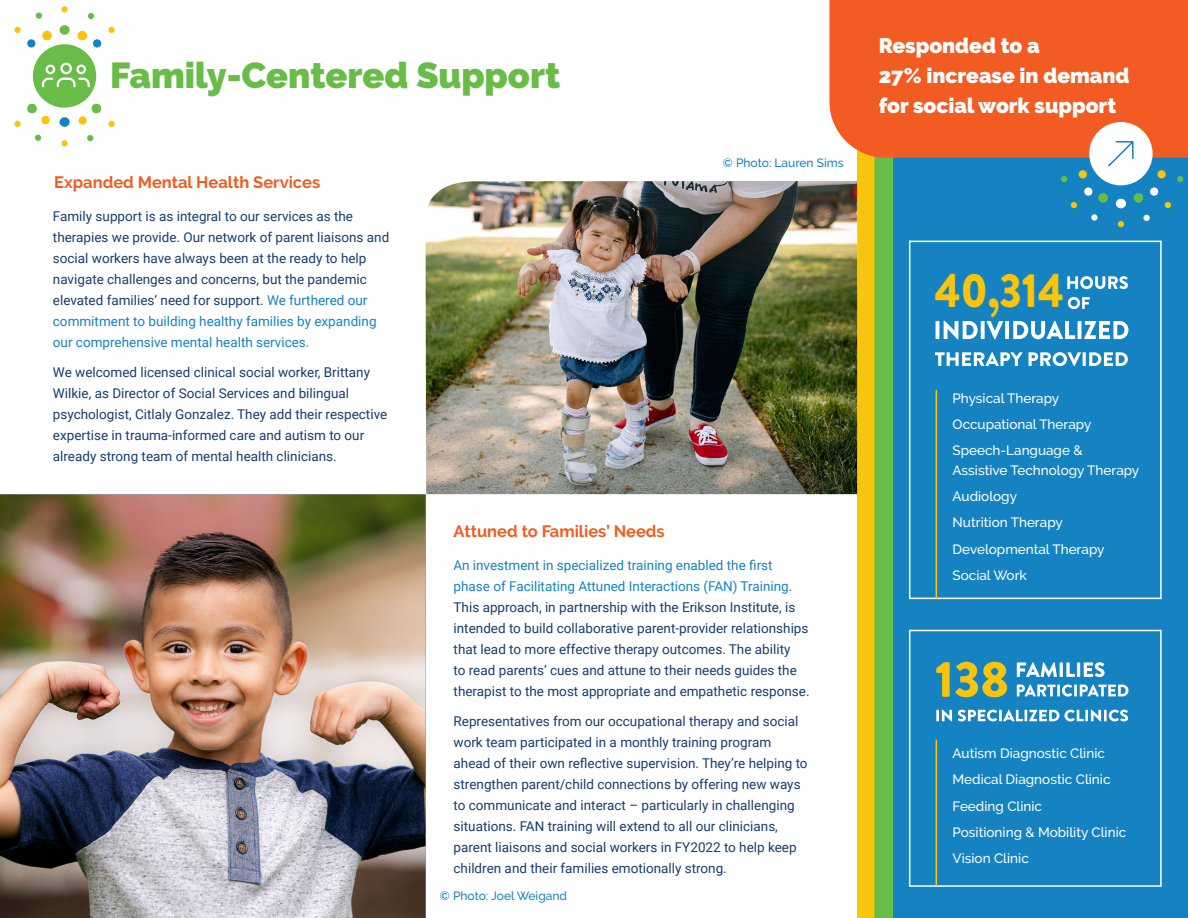
<style>
.page{position:relative;width:1188px;height:918px;background:#fff}
.page>*{position:absolute;margin:0;border:0;box-sizing:border-box;transform-origin:0 0}
.t1{font:900 48px "Brandon Grotesque";color:#f9c40c;scale:.9 1}
.t2{font:900 36px "Raleway";color:#68bc47}
.t3{font:900 21px/30px "Raleway";color:#fff}
.t4{font:700 16.5px "Raleway";color:#f25b21}
.t5{font:13.5px/21px "Roboto";color:#163d6f}
.t6{font:500 13.5px/19.5px "Raleway";color:#fff}
.t7{font:500 12px "Raleway";color:#1583c2}
.s1{color:#1583c2}
</style>
<div class="page">
<div style="left:857px;top:0;width:29px;height:918px;background:#f9c40c"></div>
<div style="left:874px;top:158px;width:19px;height:760px;background:#68bc47"></div>
<div style="left:893px;top:0;width:295px;height:918px;background:#1583c2"></div>
<div style="left:829px;top:0;width:359px;height:158px;background:#f25b21"></div>
<div style="left:33px;top:44px;width:63px;height:64px;background:#68bc47;border-radius:50%"></div>
<div style="left:1089px;top:122px;width:64px;height:63px;background:#fff;border-radius:50%"></div>
<div style="left:60px;top:117px;width:10px;height:10px;background:#1583c2;border-radius:50%"></div>
<div style="left:60px;top:25px;width:10px;height:10px;background:#68bc47;border-radius:50%"></div>
<div style="left:1116px;top:199px;width:10px;height:9px;background:#fff;border-radius:50%"></div>
<div style="left:61px;top:140px;width:7px;height:6px;background:#f9c40c;border-radius:50%"></div>
<svg style="left:61px;top:6px;width:7px;height:7px"></svg>
<svg style="left:1118px;top:221px;width:6px;height:6px"></svg>
<svg style="left:935px;top:352px;width:193px;height:14px"></svg>
<svg style="left:936px;top:321px;width:193px;height:18px"></svg>
<svg style="left:936px;top:710px;width:192px;height:11px"></svg>
<svg style="left:1017px;top:684px;width:112px;height:13px"></svg>
<svg style="left:936px;top:662px;width:71px;height:35px"></svg>
<img style="left:426px;top:181px;width:431px;height:313px">
<img style="left:0;top:494px;width:426px;height:424px">
<svg style="left:108px;top:120px;width:7px;height:7px"></svg>
<svg style="left:14px;top:26px;width:7px;height:7px"></svg>
<svg style="left:1164px;top:202px;width:7px;height:7px"></svg>
<div style="left:1177px;top:176px;width:7px;height:7px;background:#68bc47;border-radius:3px"></div>
<svg style="left:1061px;top:176px;width:7px;height:7px"></svg>
<svg style="left:108px;top:26px;width:7px;height:7px"></svg>
<svg style="left:1071px;top:202px;width:6px;height:7px"></svg>
<svg style="left:14px;top:120px;width:7px;height:7px"></svg>
<svg style="left:27px;top:39px;width:9px;height:9px"></svg>
<svg style="left:1150px;top:187px;width:9px;height:9px"></svg>
<svg style="left:1157px;top:170px;width:9px;height:9px"></svg>
<svg style="left:1078px;top:170px;width:9px;height:9px"></svg>
<svg style="left:88px;top:12px;width:7px;height:7px"></svg>
<svg style="left:1091px;top:214px;width:7px;height:7px"></svg>
<svg style="left:35px;top:134px;width:7px;height:7px"></svg>
<svg style="left:77px;top:30px;width:25px;height:18px"></svg>
<svg style="left:1084px;top:187px;width:24px;height:16px"></svg>
<svg style="left:27px;top:103px;width:23px;height:22px"></svg>
<svg style="left:35px;top:12px;width:7px;height:7px"></svg>
<svg style="left:1143px;top:214px;width:7px;height:7px"></svg>
<svg style="left:87px;top:135px;width:7px;height:7px"></svg>
<svg style="left:42px;top:30px;width:10px;height:11px"></svg>
<svg style="left:1133px;top:193px;width:11px;height:10px"></svg>
<svg style="left:78px;top:103px;width:24px;height:22px"></svg>
<svg style="left:1108px;top:141px;width:26px;height:26px"></svg>
<svg style="left:41px;top:62px;width:49px;height:26px"></svg>
<svg style="left:1067px;top:276px;width:61px;height:13px"></svg>
<svg style="left:1068px;top:297px;width:22px;height:12px"></svg>
<div style="left:909px;top:241px;width:253px;height:358px;border:2px solid #fff"></div>
<div style="left:909px;top:630px;width:253px;height:257px;border:2px solid #fff"></div>
<svg style="left:1017px;top:662px;width:88px;height:15px"></svg>
<hr style="left:936px;top:390px;width:1px;height:209px;background:#f9c40c">
<hr style="left:936px;top:740px;width:1px;height:146px;background:#f9c40c">
<p class="t2" style="left:110px;top:54px;width:452px">Family-Centered Support</p>
<p class="t4" style="left:54px;top:173px;width:268px">Expanded Mental Health Services</p>
<p class="t5" style="left:53px;top:205px;width:338px">Family support is as integral to our services as the therapies we provide. Our network of parent liaisons and social workers have always been at the ready to help navigate challenges and concerns, but the pandemic elevated families’ need for support. <span class="s1">We furthered our commitment to building healthy families by expanding our comprehensive mental health services.</span></p>
<p class="t5" style="left:53px;top:361px;width:336px">We welcomed licensed clinical social worker, Brittany Wilkie, as Director of Social Services and bilingual psychologist, Citlaly Gonzalez. They add their respective expertise in trauma-informed care and autism to our already strong team of mental health clinicians.</p>
<p class="t4" style="left:454px;top:522px;width:213px">Attuned to Families’ Needs</p>
<p class="t7" style="left:723px;top:156px;width:122px">© Photo: Lauren Sims</p>
<p class="t5" style="left:454px;top:554px;width:358px"><span class="s1">An investment in specialized training enabled the first phase of Facilitating Attuned Interactions (FAN) Training.<br></span>This approach, in partnership with the Erikson Institute, is intended to build collaborative parent-provider relationships that lead to more effective therapy outcomes. The ability<br>to read parents’ cues and attune to their needs guides the therapist to the most appropriate and empathetic response.</p>
<p class="t5" style="left:454px;top:710px;width:356px">Representatives from our occupational therapy and social work team participated in a monthly training program ahead of their own reflective supervision. They’re helping to strengthen parent/child connections by offering new ways to communicate and interact – particularly in challenging situations. FAN training will extend to all our clinicians, parent liaisons and social workers in FY2022 to help keep children and their families emotionally strong.</p>
<p class="t7" style="left:440px;top:889px;width:129px">© Photo: Joel Weigand</p>
<p class="t3" style="left:879px;top:31px;width:252px">Responded to a<br>27% increase in demand for social work support</p>
<p class="t1" style="left:935px;top:257px;width:145px">40,314</p>
<p class="t6" style="left:953px;top:388px;width:108px">Physical Therapy</p>
<p class="t6" style="left:953px;top:415px;width:140px">Occupational Therapy</p>
<p class="t6" style="left:953px;top:441px;width:188px">Speech-Language &amp;<br>Assistive Technology Therapy</p>
<p class="t6" style="left:953px;top:487px;width:66px">Audiology</p>
<p class="t6" style="left:953px;top:513px;width:112px">Nutrition Therapy</p>
<p class="t6" style="left:953px;top:539px;width:153px">Developmental Therapy</p>
<p class="t6" style="left:953px;top:565px;width:76px">Social Work</p>
<p class="t6" style="left:953px;top:744px;width:154px">Autism Diagnostic Clinic</p>
<p class="t6" style="left:953px;top:770px;width:159px">Medical Diagnostic Clinic</p>
<p class="t6" style="left:953px;top:796px;width:91px">Feeding Clinic</p>
<p class="t6" style="left:953px;top:822px;width:175px">Positioning &amp; Mobility Clinic</p>
<p class="t6" style="left:953px;top:849px;width:78px">Vision Clinic</p>
</div>
